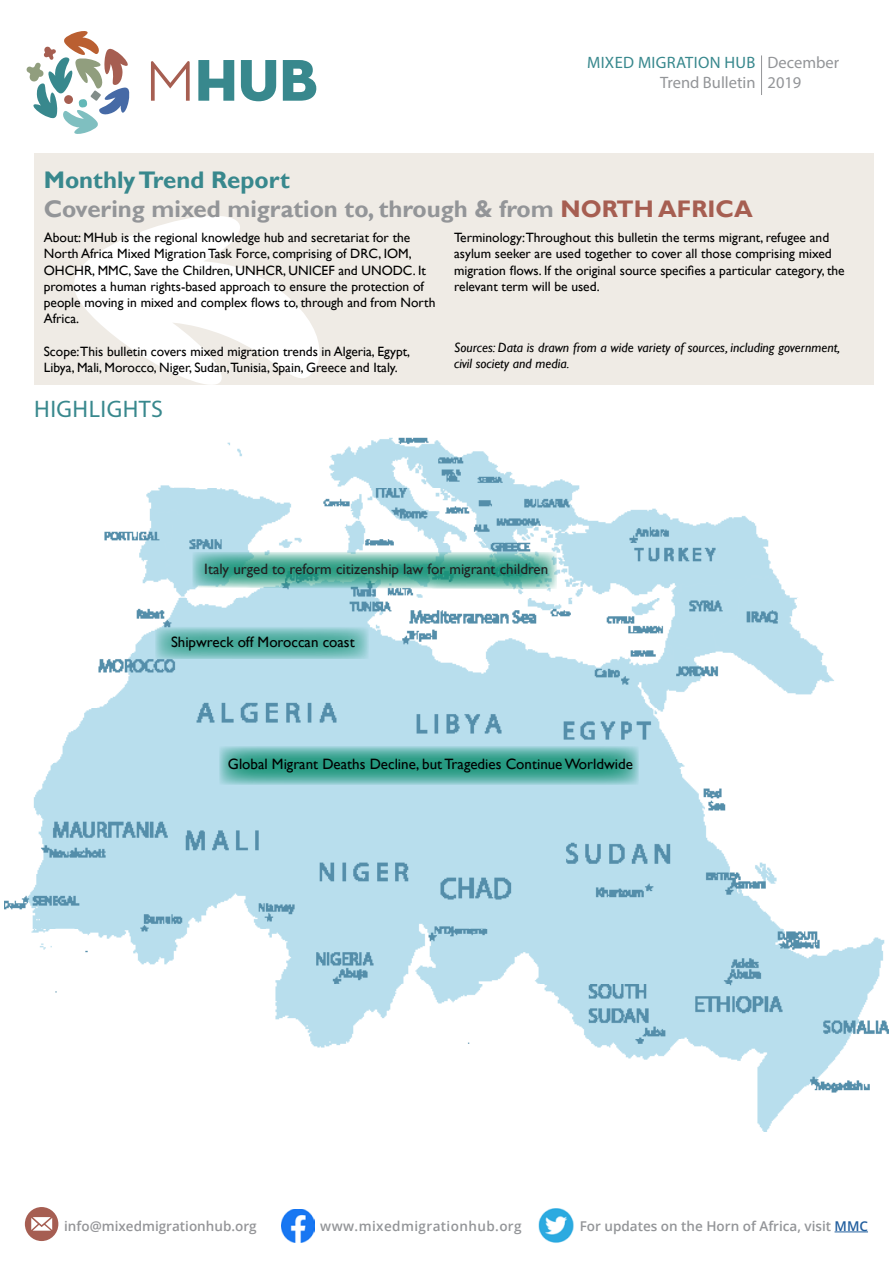
<style>
.page{position:relative;width:893px;height:1263px;background:#fff}
.page>*{position:absolute;margin:0;border:0;box-sizing:border-box;transform-origin:0 0}
.t1{font:700 24px/28.8px "Gill Sans";color:#939598}
.t2{font:24px "Myriad Pro";letter-spacing:.02em;color:#38888d}
.t3{font:16.5px/19.8px "Myriad Pro";color:#939598}
.t4{font:16.5px "Myriad Pro";letter-spacing:.02em;color:#38888d}
.t5{font:15px "Gill Sans";color:#000}
.t6{font:15px "Gill Sans";color:#221f21}
.t7{font:13.5px/16.2px "Gill Sans";color:#000}
.t8{font:italic 13.5px/16.2px "Gill Sans";color:#000}
.t9{font:600 13.5px "Open Sans";color:#939598}
.t10{font:600 13.5px "Open Sans";color:#949598}
.t11{font:600 13.5px "Open Sans";letter-spacing:.03em;color:#939598}
.s1{color:#38888d}
.s2{color:#a65e51}
.s3{color:#215e9e}
</style>
<div class="page">
<img style="left:4px;top:437px;width:885px;height:694px">
<div style="left:34px;top:154px;width:840px;height:231px;background:#efebe5"></div>
<svg style="left:74px;top:216px;width:246px;height:169px;fill:#fff"></svg>
<svg style="left:26px;top:31px;width:103px;height:103px"></svg>
<div style="left:64px;top:95px;width:9px;height:9px;background:#a65e51;border-radius:50%"></div>
<svg style="left:198px;top:60px;width:36px;height:41px"></svg>
<svg style="left:241px;top:60px;width:35px;height:41px"></svg>
<svg style="left:283px;top:60px;width:33px;height:41px"></svg>
<svg style="left:151px;top:61px;width:39px;height:40px"></svg>
<hr style="left:834px;top:1231px;width:34px;height:1px;background:#215e9e">
<hr style="left:761px;top:55px;width:1px;height:40px;background:#939598">
<svg style="left:219px;top:746px;width:420px;height:38px;background:#51aea1"></svg>
<svg style="left:155px;top:626px;width:214px;height:33px;background:#6fbcb7"></svg>
<svg style="left:192px;top:552px;width:365px;height:37px;background:#67b8a8"></svg>
<img style="left:538px;top:1208px;width:36px;height:35px">
<img style="left:281px;top:1209px;width:34px;height:33px">
<div style="left:25px;top:1207px;width:33px;height:34px;background:#a65e52;border-radius:50%"></div>
<svg style="left:31px;top:1217px;width:21px;height:14px"></svg>
<p class="t4" style="left:587px;top:52px;width:170px">MIXED MIGRATION HUB</p>
<p class="t3" style="left:660px;top:72px;width:97px">Trend Bulletin</p>
<p class="t3" style="left:767px;top:52px;width:73px">December<br>2019</p>
<h1 class="t1" style="left:44px;top:166px;width:710px"><span class="s1">Monthly Trend Report<br></span>Covering mixed migration to, through &amp; from <span class="s2">NORTH AFRICA</span></h1>
<p class="t7" style="left:44px;top:230px;width:393px">About: MHub is the regional knowledge hub and secretariat for the North Africa Mixed Migration Task Force, comprising of DRC, IOM, OHCHR, MMC, Save the Children, UNHCR, UNICEF and UNODC. It promotes a human rights-based approach to ensure the protection of people moving in mixed and complex flows to, through and from North Africa.</p>
<p class="t7" style="left:44px;top:343px;width:368px">Scope:This bulletin covers mixed migration trends in Algeria, Egypt,<br>Libya, Mali, Morocco, Niger, Sudan,Tunisia, Spain, Greece and Italy.</p>
<h1 class="t2" style="left:34px;top:394px;width:130px">HIGHLIGHTS</h1>
<p class="t7" style="left:454px;top:230px;width:392px">Terminology:Throughout this bulletin the terms migrant, refugee and asylum seeker are used together to cover all those comprising mixed migration flows. If the original source specifies a particular category, the relevant term will be used.</p>
<p class="t8" style="left:454px;top:340px;width:387px">Sources: Data is drawn from a wide variety of sources, including government, civil society and media.</p>
<p class="t6" style="left:204px;top:560px;width:345px">Italy urged to reform citizenship law for migrant children</p>
<p class="t5" style="left:171px;top:634px;width:185px">Shipwreck off Moroccan coast</p>
<p class="t5" style="left:228px;top:755px;width:407px">Global Migrant Deaths Decline, but Tragedies Continue Worldwide</p>
<p class="t10" style="left:64px;top:1216px;width:194px">info@mixedmigrationhub.org</p>
<p class="t11" style="left:320px;top:1216px;width:203px">www.mixedmigrationhub.org</p>
<p class="t9" style="left:580px;top:1217px;width:290px">For updates on the Horn of Africa, visit <span class="s3">MMC</span></p>
</div>
